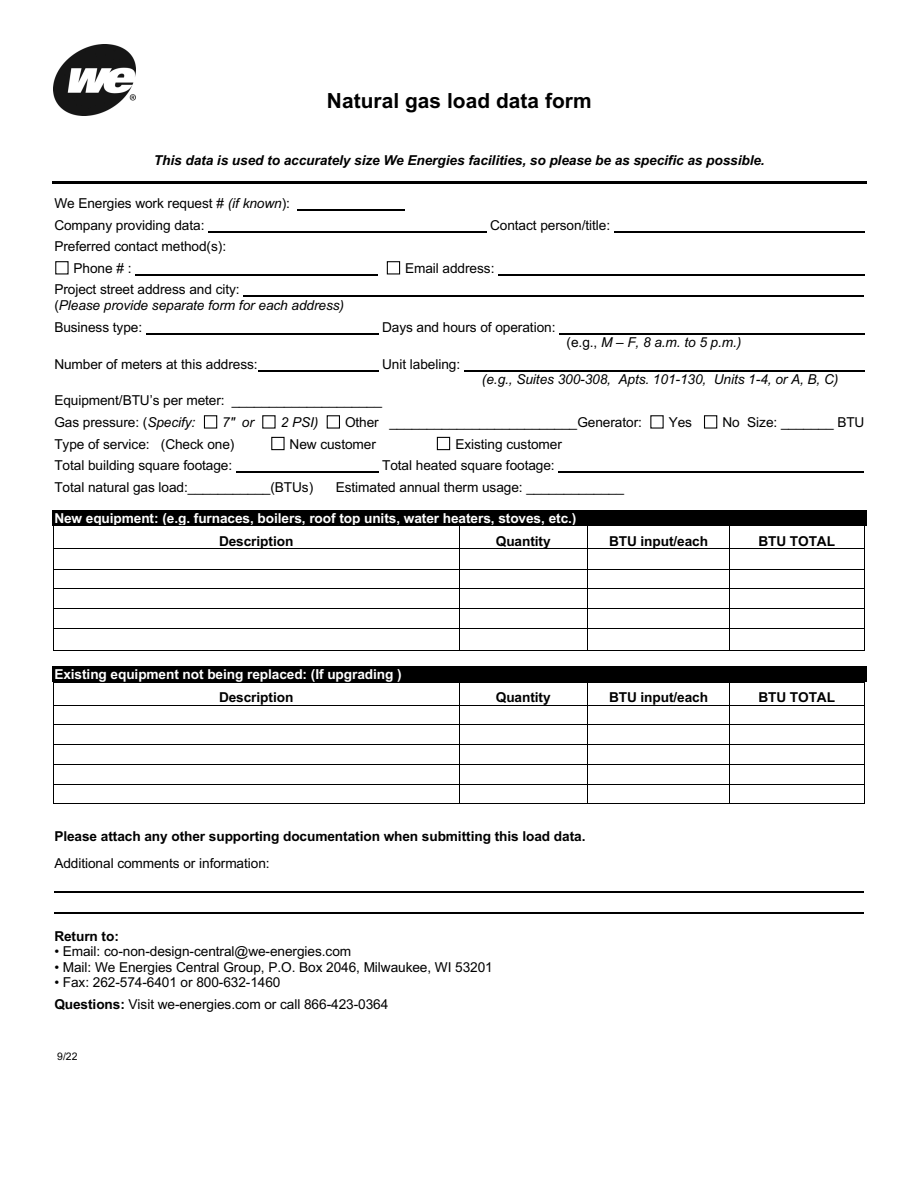
<style>
.page{position:relative;width:918px;height:1188px;background:#fff}
.page>*{position:absolute;margin:0;border:0;box-sizing:border-box;transform-origin:0 0}
.t1{font:700 20.85px "Arial";letter-spacing:.005em;color:#000}
.t2{font:13.65px/21.6px "Arial";letter-spacing:-.005em;color:#000}
.t3{font:700 13.65px "Arial";letter-spacing:-.005em;color:#000}
.t4{font:italic 13.65px/15.5px "Arial";letter-spacing:-.005em;color:#000}
.t5{font:700 13.65px "Arial";letter-spacing:-.005em;color:#fff}
.t6{font:italic 700 13.65px "Arial";letter-spacing:-.005em;color:#000}
.t7{font:10.5px "Arial";color:#000}
.s1{font-style:italic}
.s2{font-style:normal}
.s3{font-weight:700}
</style>
<div class="page">
<hr style="left:52px;top:181px;width:815px;height:3px;background:#000">
<hr style="left:297px;top:210px;width:108px;height:1px;background:#000">
<hr style="left:208px;top:231px;width:278px;height:1px;background:#000">
<hr style="left:614px;top:231px;width:250px;height:1px;background:#000">
<div style="left:55px;top:261px;width:14px;height:13px;border:1px solid #000"></div>
<div style="left:387px;top:261px;width:13px;height:13px;border:1px solid #000"></div>
<hr style="left:135px;top:274px;width:243px;height:1px;background:#000">
<hr style="left:498px;top:274px;width:366px;height:1px;background:#000">
<hr style="left:243px;top:296px;width:621px;height:1px;background:#000">
<hr style="left:146px;top:333px;width:232px;height:1px;background:#000">
<hr style="left:559px;top:333px;width:305px;height:1px;background:#000">
<hr style="left:258px;top:370px;width:120px;height:1px;background:#000">
<hr style="left:464px;top:370px;width:400px;height:1px;background:#000">
<div style="left:204px;top:415px;width:13px;height:14px;border:1px solid #000"></div>
<div style="left:327px;top:415px;width:13px;height:14px;border:1px solid #000"></div>
<div style="left:704px;top:415px;width:13px;height:14px;border:1px solid #000"></div>
<div style="left:271px;top:437px;width:14px;height:13px;border:1px solid #000"></div>
<div style="left:437px;top:437px;width:13px;height:13px;border:1px solid #000"></div>
<hr style="left:236px;top:472px;width:142px;height:1px;background:#000">
<hr style="left:558px;top:472px;width:306px;height:1px;background:#000">
<div style="left:52px;top:510px;width:815px;height:16px;background:#000"></div>
<hr style="left:54px;top:526px;width:405px;height:1px;background:#000">
<hr style="left:460px;top:526px;width:127px;height:1px;background:#000">
<hr style="left:588px;top:526px;width:141px;height:1px;background:#000">
<hr style="left:730px;top:526px;width:134px;height:1px;background:#000">
<hr style="left:54px;top:549px;width:405px;height:1px;background:#000">
<hr style="left:460px;top:549px;width:127px;height:1px;background:#000">
<hr style="left:588px;top:549px;width:141px;height:1px;background:#000">
<hr style="left:730px;top:549px;width:134px;height:1px;background:#000">
<hr style="left:54px;top:569px;width:405px;height:1px;background:#000">
<hr style="left:460px;top:569px;width:127px;height:1px;background:#000">
<hr style="left:588px;top:569px;width:141px;height:1px;background:#000">
<hr style="left:730px;top:569px;width:134px;height:1px;background:#000">
<hr style="left:54px;top:589px;width:405px;height:1px;background:#000">
<hr style="left:460px;top:589px;width:127px;height:1px;background:#000">
<hr style="left:588px;top:589px;width:141px;height:1px;background:#000">
<hr style="left:730px;top:589px;width:134px;height:1px;background:#000">
<hr style="left:54px;top:608px;width:405px;height:1px;background:#000">
<hr style="left:460px;top:608px;width:127px;height:1px;background:#000">
<hr style="left:588px;top:608px;width:141px;height:1px;background:#000">
<hr style="left:730px;top:608px;width:134px;height:1px;background:#000">
<hr style="left:54px;top:628px;width:405px;height:1px;background:#000">
<hr style="left:460px;top:628px;width:127px;height:1px;background:#000">
<hr style="left:588px;top:628px;width:141px;height:1px;background:#000">
<hr style="left:730px;top:628px;width:134px;height:1px;background:#000">
<svg style="left:53px;top:526px;width:1px;height:125px"></svg>
<hr style="left:54px;top:650px;width:405px;height:1px;background:#000">
<svg style="left:459px;top:526px;width:1px;height:125px"></svg>
<hr style="left:460px;top:650px;width:127px;height:1px;background:#000">
<svg style="left:587px;top:526px;width:1px;height:125px"></svg>
<hr style="left:588px;top:650px;width:141px;height:1px;background:#000">
<svg style="left:729px;top:526px;width:1px;height:125px"></svg>
<hr style="left:730px;top:650px;width:134px;height:1px;background:#000">
<svg style="left:864px;top:526px;width:1px;height:125px"></svg>
<div style="left:52px;top:666px;width:815px;height:16px;background:#000"></div>
<hr style="left:54px;top:682px;width:405px;height:1px;background:#000">
<hr style="left:460px;top:682px;width:127px;height:1px;background:#000">
<hr style="left:588px;top:682px;width:141px;height:1px;background:#000">
<hr style="left:730px;top:682px;width:134px;height:1px;background:#000">
<hr style="left:54px;top:705px;width:405px;height:1px;background:#000">
<hr style="left:460px;top:705px;width:127px;height:1px;background:#000">
<hr style="left:588px;top:705px;width:141px;height:1px;background:#000">
<hr style="left:730px;top:705px;width:134px;height:1px;background:#000">
<hr style="left:54px;top:724px;width:405px;height:1px;background:#000">
<hr style="left:460px;top:724px;width:127px;height:1px;background:#000">
<hr style="left:588px;top:724px;width:141px;height:1px;background:#000">
<hr style="left:730px;top:724px;width:134px;height:1px;background:#000">
<hr style="left:54px;top:744px;width:405px;height:1px;background:#000">
<hr style="left:460px;top:744px;width:127px;height:1px;background:#000">
<hr style="left:588px;top:744px;width:141px;height:1px;background:#000">
<hr style="left:730px;top:744px;width:134px;height:1px;background:#000">
<hr style="left:54px;top:764px;width:405px;height:1px;background:#000">
<hr style="left:460px;top:764px;width:127px;height:1px;background:#000">
<hr style="left:588px;top:764px;width:141px;height:1px;background:#000">
<hr style="left:730px;top:764px;width:134px;height:1px;background:#000">
<hr style="left:54px;top:784px;width:405px;height:1px;background:#000">
<hr style="left:460px;top:784px;width:127px;height:1px;background:#000">
<hr style="left:588px;top:784px;width:141px;height:1px;background:#000">
<hr style="left:730px;top:784px;width:134px;height:1px;background:#000">
<svg style="left:53px;top:682px;width:1px;height:122px"></svg>
<hr style="left:54px;top:804px;width:405px;height:1px;background:#000">
<svg style="left:459px;top:682px;width:1px;height:122px"></svg>
<hr style="left:460px;top:804px;width:127px;height:1px;background:#000">
<svg style="left:587px;top:682px;width:1px;height:122px"></svg>
<hr style="left:588px;top:804px;width:141px;height:1px;background:#000">
<svg style="left:729px;top:682px;width:1px;height:122px"></svg>
<hr style="left:730px;top:804px;width:134px;height:1px;background:#000">
<svg style="left:864px;top:682px;width:1px;height:122px"></svg>
<hr style="left:54px;top:891px;width:810px;height:1px;background:#000">
<hr style="left:54px;top:913px;width:810px;height:1px;background:#000">
<img style="left:53px;top:45px;width:82px;height:71px">
<h1 class="t1" style="left:327px;top:89px;width:266px">Natural gas load data form</h1>
<p class="t6" style="left:154px;top:153px;width:612px">This data is used to accurately size We Energies facilities, so please be as specific as possible.</p>
<p class="t2" style="left:54px;top:193px;width:237px">We Energies work request # <span class="s1">(if known</span>):<br>Company providing data:</p>
<p class="t2" style="left:490px;top:214px;width:122px">Contact person/title:</p>
<p class="t2" style="left:74px;top:236px;width:154px;text-indent:-19px">Preferred contact method(s):<br>Phone # :</p>
<p class="t2" style="left:405px;top:257px;width:91px">Email address:</p>
<p class="t4" style="left:54px;top:282px;width:291px"><span class="s2">Project street address and city:<br>(</span>Please provide separate form for each address)</p>
<p class="t2" style="left:54px;top:316px;width:89px">Business type:</p>
<p class="t2" style="left:382px;top:316px;width:175px">Days and hours of operation:</p>
<p class="t2" style="left:54px;top:353px;width:205px">Number of meters at this address:</p>
<p class="t2" style="left:382px;top:353px;width:80px">Unit labeling:</p>
<p class="t4" style="left:567px;top:335px;width:176px"><span class="s2">(e.g.,</span> M – F, 8 a.m. to 5 p.m.)</p>
<p class="t4" style="left:482px;top:372px;width:358px">(e.g., Suites 300-308, Apts. 101-130, Units 1-4, or A, B, C)</p>
<p class="t2" style="left:54px;top:390px;width:329px">Equipment/BTU’s per meter: ____________________<br>Gas pressure: (<span class="s1">Specify:</span></p>
<p class="t4" style="left:222px;top:414px;width:33px">7" or</p>
<p class="t4" style="left:281px;top:414px;width:39px">2 PSI)</p>
<p class="t2" style="left:345px;top:411px;width:298px">Other _________________________Generator:</p>
<p class="t2" style="left:669px;top:411px;width:25px">Yes</p>
<p class="t2" style="left:723px;top:411px;width:143px">No Size: _______ BTU</p>
<p class="t2" style="left:54px;top:433px;width:182px">Type of service: (Check one)</p>
<p class="t2" style="left:290px;top:433px;width:88px">New customer</p>
<p class="t2" style="left:455px;top:433px;width:108px">Existing customer</p>
<p class="t2" style="left:54px;top:455px;width:179px">Total building square footage:</p>
<p class="t2" style="left:382px;top:455px;width:174px">Total heated square footage:</p>
<p class="t2" style="left:54px;top:476px;width:260px">Total natural gas load:___________(BTUs)</p>
<p class="t2" style="left:336px;top:476px;width:290px">Estimated annual therm usage: _____________</p>
<p class="t5" style="left:54px;top:510px;width:524px">New equipment: (e.g. furnaces, boilers, roof top units, water heaters, stoves, etc.)</p>
<p class="t3" style="left:219px;top:533px;width:76px">Description</p>
<p class="t3" style="left:496px;top:533px;width:56px">Quantity</p>
<p class="t3" style="left:609px;top:533px;width:101px">BTU input/each</p>
<p class="t3" style="left:758px;top:533px;width:78px">BTU TOTAL</p>
<p class="t5" style="left:54px;top:666px;width:349px">Existing equipment not being replaced: (If upgrading )</p>
<p class="t3" style="left:219px;top:689px;width:76px">Description</p>
<p class="t3" style="left:496px;top:689px;width:56px">Quantity</p>
<p class="t3" style="left:609px;top:689px;width:101px">BTU input/each</p>
<p class="t3" style="left:758px;top:689px;width:78px">BTU TOTAL</p>
<p class="t3" style="left:54px;top:829px;width:533px">Please attach any other supporting documentation when submitting this load data.</p>
<p class="t2" style="left:54px;top:853px;width:217px">Additional comments or information:</p>
<p class="t3" style="left:54px;top:928px;width:66px">Return to:</p>
<p class="t2" style="left:54px;top:941px;width:298px">• Email: co-non-design-central@we-energies.com</p>
<p class="t2" style="left:54px;top:956px;width:440px">• Mail: We Energies Central Group, P.O. Box 2046, Milwaukee, WI 53201</p>
<p class="t2" style="left:54px;top:971px;width:335px;line-height:22.4px">• Fax: 262-574-6401 or 800-632-1460<br><span class="s3">Questions:</span> Visit we-energies.com or call 866-423-0364</p>
<p class="t7" style="left:57px;top:1050px;width:22px">9/22</p>
</div>
